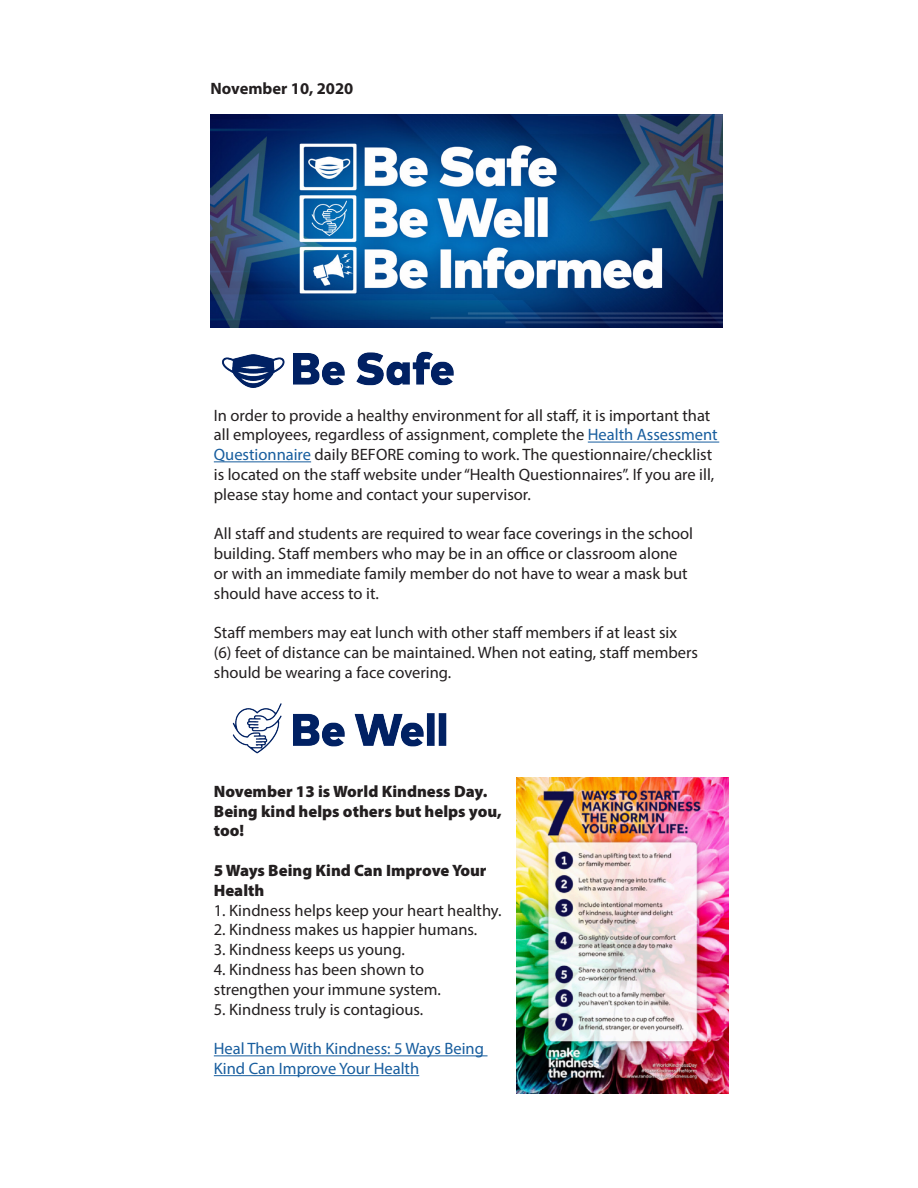
<style>
.page{position:relative;width:918px;height:1188px;background:#fff}
.page>*{position:absolute;margin:0;border:0;box-sizing:border-box;transform-origin:0 0}
.t1{font:16.5px/19.8px "Myriad Pro";color:#231f20}
.t2{font:900 16.5px/19.8px "Myriad Pro";color:#231f20}
.t3{font:16.5px/19.8px "Myriad Pro";color:#175d9e}
.t4{font:700 16.5px "Myriad Pro";color:#231f20}
.s1{color:#175d9e}
</style>
<div class="page">
<hr style="left:588px;top:442px;width:131px;height:1px;background:#175d9e">
<hr style="left:214px;top:461px;width:97px;height:1px;background:#175d9e">
<hr style="left:214px;top:1055px;width:274px;height:1px;background:#175d9e">
<hr style="left:214px;top:1075px;width:205px;height:1px;background:#175d9e">
<img style="left:211px;top:114px;width:512px;height:214px">
<img style="left:232px;top:703px;width:215px;height:51px">
<img style="left:222px;top:351px;width:232px;height:37px">
<img style="left:516px;top:777px;width:212px;height:317px">
<p class="t4" style="left:211px;top:78px;width:144px">November 10, 2020</p>
<p class="t1" style="left:214px;top:405px;width:505px">In order to provide a healthy environment for all staff, it is important that all employees, regardless of assignment, complete the <span class="s1">Health Assessment Questionnaire</span> daily BEFORE coming to work. The questionnaire/checklist is located on the staff website under “Health Questionnaires”. If you are ill, please stay home and contact your supervisor.</p>
<p class="t1" style="left:214px;top:524px;width:481px">All staff and students are required to wear face coverings in the school building. Staff members who may be in an office or classroom alone or with an immediate family member do not have to wear a mask but should have access to it.</p>
<p class="t1" style="left:214px;top:623px;width:486px">Staff members may eat lunch with other staff members if at least six (6) feet of distance can be maintained. When not eating, staff members should be wearing a face covering.</p>
<p class="t2" style="left:214px;top:781px;width:290px">November 13 is World Kindness Day.<br>Being kind helps others but helps you, too!</p>
<p class="t2" style="left:214px;top:860px;width:274px">5 Ways Being Kind Can Improve Your<br>Health</p>
<p class="t1" style="left:214px;top:900px;width:289px">1. Kindness helps keep your heart healthy.</p>
<p class="t1" style="left:214px;top:920px;width:265px">2. Kindness makes us happier humans.</p>
<p class="t1" style="left:214px;top:940px;width:192px">3. Kindness keeps us young.</p>
<p class="t1" style="left:214px;top:959px;width:229px">4. Kindness has been shown to strengthen your immune system.</p>
<p class="t1" style="left:214px;top:999px;width:211px">5. Kindness truly is contagious.</p>
<p class="t3" style="left:214px;top:1039px;width:272px">Heal Them With Kindness: 5 Ways Being<br>Kind Can Improve Your Health</p>
</div>
